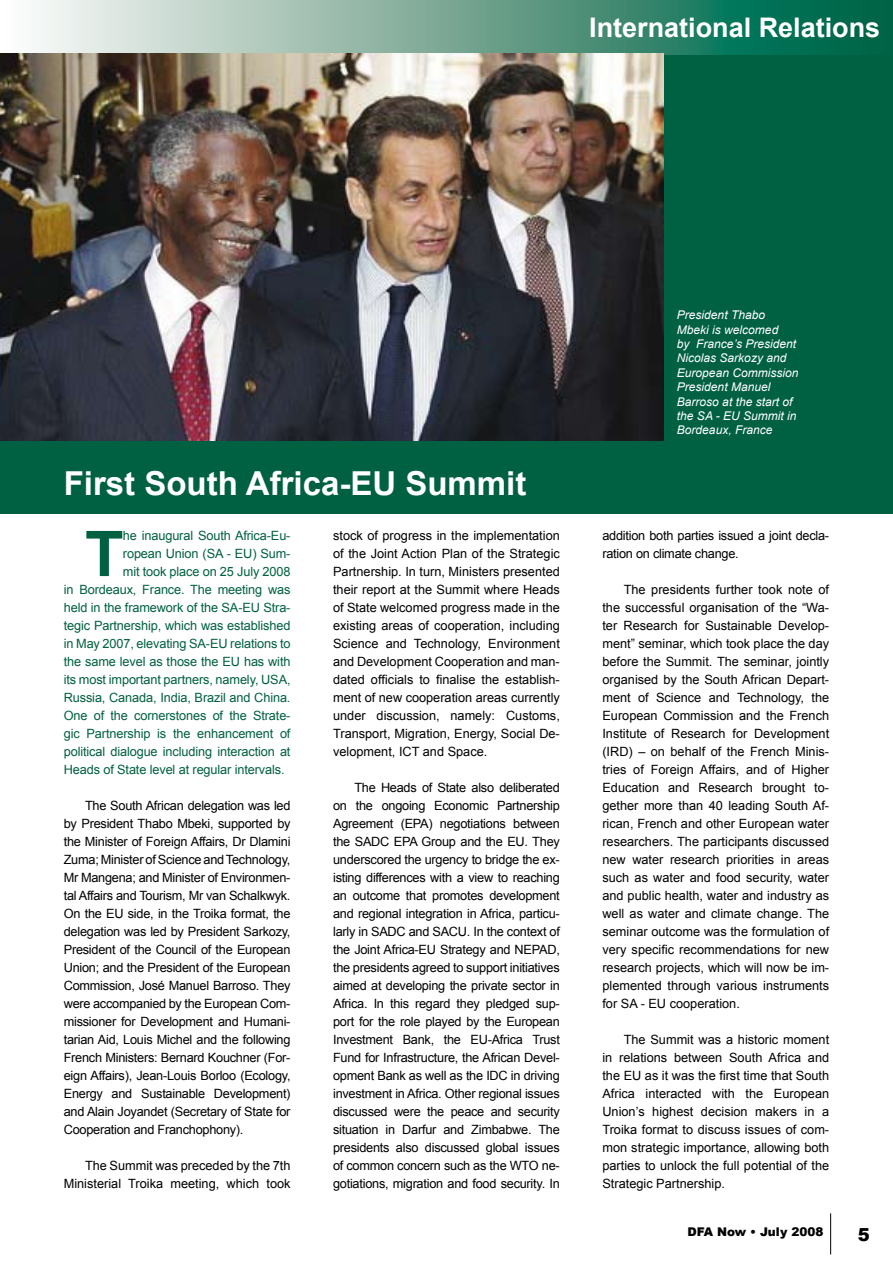
<style>
.page{position:relative;width:893px;height:1263px;background:#fff}
.page>*{position:absolute;margin:0;border:0;box-sizing:border-box;transform-origin:0 0}
.t1{font:700 63px "Arial";color:#006042}
.t2{font:700 33px "Arial";color:#fff}
.t3{font:700 27px "Arial";color:#fff}
.t4{font:12.75px/18px "Arial";color:#000;text-align:justify}
.t5{font:12.75px "Arial";letter-spacing:-.01em;color:#006042}
.t6{font:12.75px/18px "Arial";letter-spacing:-.02em;color:#000}
.t7{font:italic 12px/14.4px "Arial";color:#fff}
.t8{font:900 12px "Arial";color:#000}
</style>
<div class="page">
<div style="left:0;top:54px;width:893px;height:459px;background:#006042"></div>
<svg style="left:0;top:0;width:893px;height:54px;background:#75a998"></svg>
<hr style="left:830px;top:1213px;width:1px;height:41px;background:#000">
<img style="left:1px;top:54px;width:662px;height:386px">
<h3 class="t3" style="left:589px;top:12px;width:293px">International Relations</h3>
<h2 class="t2" style="left:64px;top:465px;width:464px">First South Africa-EU Summit</h2>
<h1 class="t1" style="left:85px;top:518px;width:40px">T</h1>
<p class="t5" style="left:123px;top:528px;width:169px">he inaugural South Africa-Eu-</p>
<p class="t5" style="left:123px;top:546px;width:169px">ropean Union (SA - EU) Sum-</p>
<p class="t5" style="left:123px;top:564px;width:169px">mit took place on 25 July 2008</p>
<p class="t5" style="left:64px;top:582px;width:228px">in Bordeaux, France. The meeting was</p>
<p class="t5" style="left:64px;top:600px;width:228px">held in the framework of the SA-EU Stra-</p>
<p class="t5" style="left:64px;top:618px;width:228px">tegic Partnership, which was established</p>
<p class="t5" style="left:64px;top:636px;width:228px">in May 2007, elevating SA-EU relations to</p>
<p class="t5" style="left:64px;top:654px;width:228px">the same level as those the EU has with</p>
<p class="t5" style="left:64px;top:672px;width:228px">its most important partners, namely, USA,</p>
<p class="t5" style="left:64px;top:690px;width:228px">Russia, Canada, India, Brazil and China.</p>
<p class="t5" style="left:64px;top:708px;width:228px">One of the cornerstones of the Strate-</p>
<p class="t5" style="left:64px;top:726px;width:228px">gic Partnership is the enhancement of</p>
<p class="t5" style="left:64px;top:744px;width:228px">political dialogue including interaction at</p>
<p class="t5" style="left:64px;top:762px;width:222px">Heads of State level at regular intervals.</p>
<p class="t4" style="left:64px;top:797px;width:228px;text-indent:21px">The South African delegation was led by President Thabo Mbeki, supported by the Minister of Foreign Affairs, Dr Dlamini Zuma; Minister of Science and Technology, Mr Mangena; and Minister of Environmen&shy;tal Affairs and Tourism, Mr van Schalkwyk.<br>On the EU side, in the Troika format, the delegation was led by President Sarkozy, President of the Council of the European Union; and the President of the European Commission, José Manuel Barroso. They were accompanied by the European Com&shy;missioner for Development and Humani&shy;tarian Aid, Louis Michel and the following French Ministers: Bernard Kouchner (For&shy;eign Affairs), Jean-Louis Borloo (Ecology, Energy and Sustainable Development) and Alain Joyandet (Secretary of State for Cooperation and Franchophony).</p>
<p class="t4" style="left:64px;top:1157px;width:228px;text-align:right">The Summit was preceded by the 7th<br>Ministerial Troika meeting, which took</p>
<p class="t4" style="left:333px;top:527px;width:228px">stock of progress in the implementation of the Joint Action Plan of the Strategic Partnership. In turn, Ministers presented their report at the Summit where Heads of State welcomed progress made in the existing areas of cooperation, including Science and Technology, Environment and Development Cooperation and man&shy;dated officials to finalise the establish&shy;ment of new cooperation areas currently under discussion, namely: Customs, Transport, Migration, Energy, Social De&shy;velopment, ICT and Space.</p>
<p class="t4" style="left:333px;top:779px;width:228px;text-indent:21px">The Heads of State also deliberated on the ongoing Economic Partnership Agreement (EPA) negotiations between the SADC EPA Group and the EU. They underscored the urgency to bridge the ex&shy;isting differences with a view to reaching an outcome that promotes development and regional integration in Africa, particu&shy;larly in SADC and SACU. In the context of the Joint Africa-EU Strategy and NEPAD, the presidents agreed to support initiatives aimed at developing the private sector in Africa. In this regard they pledged sup&shy;port for the role played by the European Investment Bank, the EU-Africa Trust Fund for Infrastructure, the African Devel&shy;opment Bank as well as the IDC in driving investment in Africa. Other regional issues discussed were the peace and security situation in Darfur and Zimbabwe. The presidents also discussed global issues of common concern such as the WTO ne&shy;gotiations, migration and food security. In</p>
<p class="t7" style="left:677px;top:308px;width:123px">President Thabo<br>Mbeki is welcomed<br>by France’s President<br>Nicolas Sarkozy and<br>European Commission<br>President Manuel<br>Barroso at the start of the SA - EU Summit in<br>Bordeaux, France</p>
<p class="t6" style="left:602px;top:527px;width:228px">addition both parties issued a joint decla&shy;ration on climate change.</p>
<p class="t4" style="left:602px;top:581px;width:228px;text-indent:21px">The presidents further took note of the successful organisation of the “Wa&shy;ter Research for Sustainable Develop&shy;ment” seminar, which took place the day before the Summit. The seminar, jointly organised by the South African Depart&shy;ment of Science and Technology, the European Commission and the French Institute of Research for Development (IRD) – on behalf of the French Minis&shy;tries of Foreign Affairs, and of Higher Education and Research brought to&shy;gether more than 40 leading South Af&shy;rican, French and other European water researchers. The participants discussed new water research priorities in areas such as water and food security, water and public health, water and industry as well as water and climate change. The seminar outcome was the formulation of very specific recommendations for new research projects, which will now be im&shy;plemented through various instruments for SA - EU cooperation.</p>
<p class="t4" style="left:602px;top:1031px;width:228px;text-indent:21px">The Summit was a historic moment in relations between South Africa and the EU as it was the first time that South Africa interacted with the European Union’s highest decision makers in a Troika format to discuss issues of com&shy;mon strategic importance, allowing both parties to unlock the full potential of the Strategic Partnership.</p>
<p class="t8" style="left:688px;top:1225px;width:137px">DFA Now • July 2008</p>
</div>
